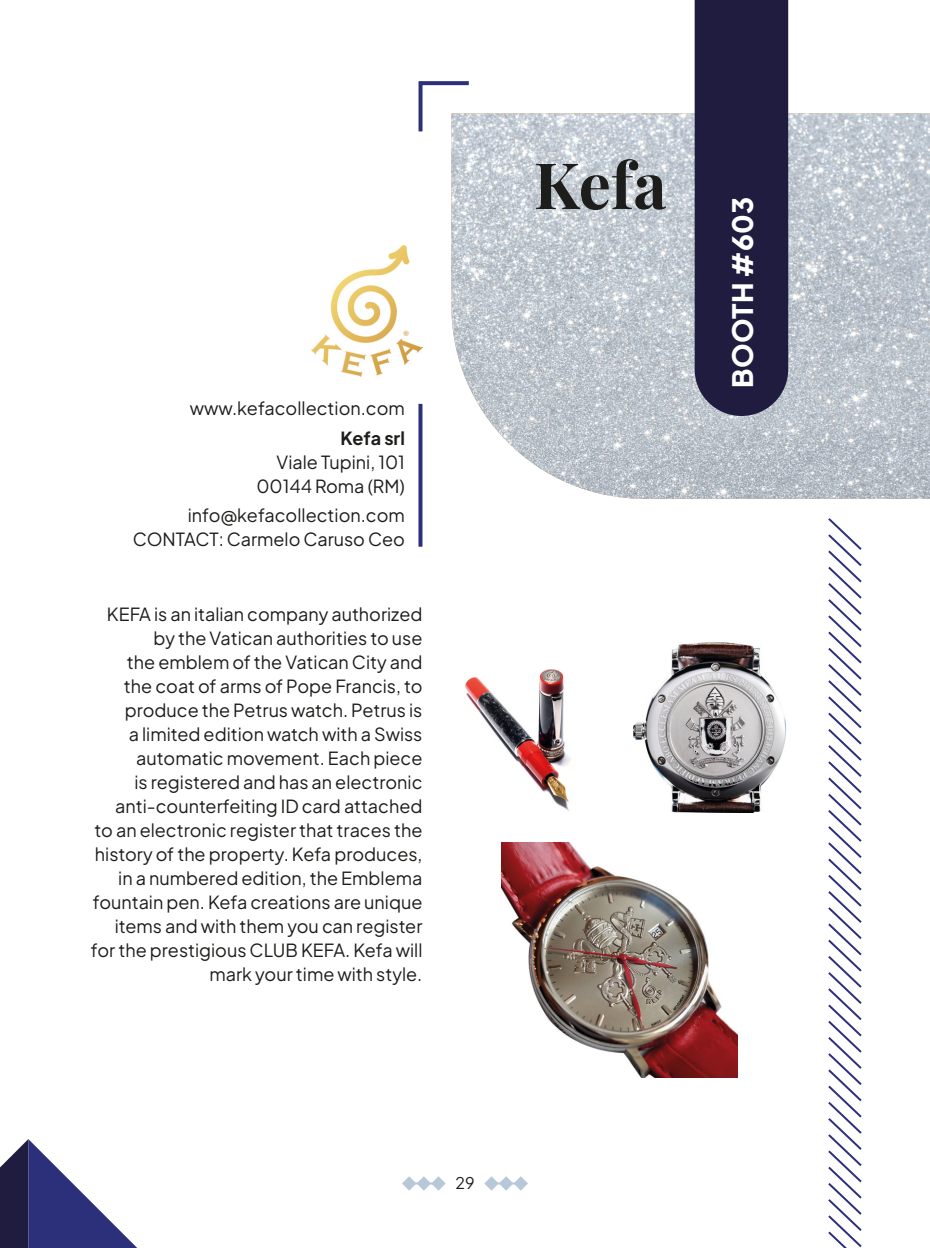
<style>
.page{position:relative;width:930px;height:1248px;background:#fff}
.page>*{position:absolute;margin:0;border:0;box-sizing:border-box;transform-origin:0 0}
.t1{font:700 64px "Playfair Display";color:#1d1d1b}
.t2{font:800 28px "Plus Jakarta Sans";letter-spacing:.005em;color:#fff}
.t3{font:18px/24px "Plus Jakarta Sans";color:#1d1d1b;text-align:right}
.t4{font:16px "Plus Jakarta Sans";color:#1d1d1b}
.s1{font-weight:700}
</style>
<div class="page">
<svg style="left:0;top:1139px;width:136px;height:108px"></svg>
<img style="left:451px;top:113px;width:479px;height:385px">
<svg style="left:418px;top:404px;width:4px;height:142px"></svg>
<svg style="left:418px;top:81px;width:55px;height:54px"></svg>
<svg style="left:828px;top:518px;width:34px;height:729px"></svg>
<div style="left:694px;top:0;width:94px;height:416px;background:#1f1c3f"></div>
<svg style="left:484px;top:1176px;width:44px;height:14px"></svg>
<svg style="left:402px;top:1176px;width:44px;height:14px"></svg>
<hr style="left:488px;top:1182px;width:33px;height:2px;background:#b7c9d8">
<hr style="left:406px;top:1182px;width:33px;height:2px;background:#b7c9d8">
<img style="left:502px;top:842px;width:235px;height:235px">
<img style="left:634px;top:642px;width:152px;height:170px">
<img style="left:465px;top:669px;width:106px;height:142px">
<img style="left:311px;top:245px;width:111px;height:131px">
<p class="t3" style="left:190px;top:394px;width:217px">www.kefacollection.com</p>
<p class="t3" style="left:256px;top:424px;width:150px"><span class="s1">Kefa srl<br></span>Viale Tupini, 101<br>00144 Roma (RM)</p>
<p class="t3" style="left:133px;top:502px;width:274px">info@kefacollection.com<br>CONTACT: Carmelo Caruso Ceo</p>
<p class="t3" style="left:91px;top:600px;width:333px">KEFA is an italian company authorized by the Vatican authorities to use<br>the emblem of the Vatican City and<br>the coat of arms of Pope Francis, to produce the Petrus watch. Petrus is<br>a limited edition watch with a Swiss automatic movement. Each piece<br>is registered and has an electronic anti-counterfeiting ID card attached<br>to an electronic register that traces the history of the property. Kefa produces, in a numbered edition, the Emblema fountain pen. Kefa creations are unique items and with them you can register for the prestigious CLUB KEFA. Kefa will mark your time with style.</p>
<p class="t1" style="left:534px;top:135px;width:134px">Kefa</p>
<p class="t2" style="left:720px;top:387px;width:192px;rotate:-90deg">BOOTH #603</p>
<p class="t4" style="left:455px;top:1169px;width:21px">29</p>
</div>
